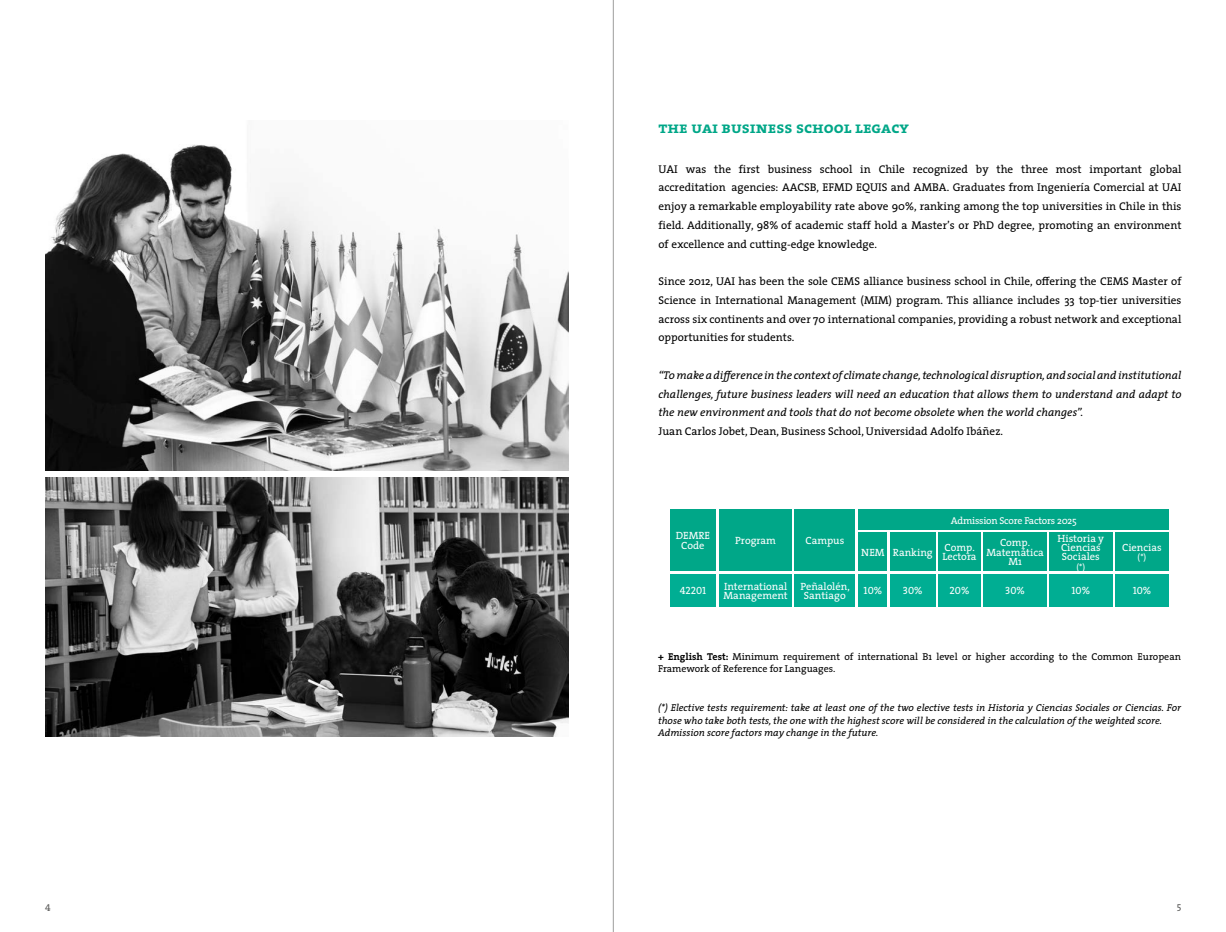
<style>
.page{position:relative;width:1226px;height:932px;background:#fff}
.page>*{position:absolute;margin:0;border:0;box-sizing:border-box;transform-origin:0 0}
.t1{font:16.25px "The Serif Bold Caps";color:#00a788}
.t2{font:11.25px/18.8px "The Serif";color:#000;text-align:justify}
.t3{font:italic 11.25px/18.8px "The Serif";color:#000}
.t4{font:10.5px/9.4px "The Serif";color:#fff;text-align:center}
.t5{font:10.5px "The Serif Regular Caps";color:#fff}
.t6{font:italic 10px/12.5px "The Serif";color:#000}
.t7{font:10px/12.5px "The Serif";color:#000}
.t8{font:10px "The Serif";letter-spacing:-.02em;color:#fff}
.t9{font:10px "The Serif Regular Caps";color:#575756}
.t10{font:8.75px "The Serif";color:#fff}
.s1{font-style:normal}
.s2{font-weight:700}
</style>
<div class="page">
<div style="left:1115px;top:532px;width:54px;height:39px;background:#00a788"></div>
<div style="left:984px;top:532px;width:63px;height:39px;background:#00a788"></div>
<div style="left:1049px;top:532px;width:63px;height:39px;background:#00a788"></div>
<div style="left:938px;top:532px;width:43px;height:39px;background:#00a788"></div>
<div style="left:795px;top:509px;width:60px;height:62px;background:#00a788"></div>
<div style="left:719px;top:509px;width:73px;height:62px;background:#00a788"></div>
<div style="left:670px;top:509px;width:46px;height:62px;background:#00a788"></div>
<div style="left:890px;top:532px;width:45px;height:39px;background:#00a788"></div>
<div style="left:859px;top:532px;width:28px;height:39px;background:#00a788"></div>
<div style="left:859px;top:509px;width:310px;height:21px;background:#00a788"></div>
<div style="left:1115px;top:574px;width:54px;height:33px;background:#00ae93"></div>
<div style="left:984px;top:574px;width:63px;height:33px;background:#00ae93"></div>
<div style="left:1049px;top:574px;width:63px;height:33px;background:#00ae93"></div>
<div style="left:938px;top:574px;width:43px;height:33px;background:#00ae93"></div>
<div style="left:795px;top:574px;width:60px;height:33px;background:#00ae93"></div>
<div style="left:719px;top:574px;width:73px;height:33px;background:#00ae93"></div>
<div style="left:670px;top:574px;width:46px;height:33px;background:#00ae93"></div>
<div style="left:890px;top:574px;width:45px;height:33px;background:#00ae93"></div>
<div style="left:859px;top:574px;width:28px;height:33px;background:#00ae93"></div>
<img style="left:45px;top:144px;width:523px;height:326px">
<img style="left:45px;top:477px;width:523px;height:259px">
<hr style="left:613px;top:0;width:1px;height:932px;background:#9d9d9c">
<p class="t1" style="left:658px;top:114px;width:252px">the uai business school legacy</p>
<p class="t2" style="left:658px;top:159px;width:525px">UAI was the first business school in Chile recognized by the three most important global accreditation agencies: AACSB, EFMD EQUIS and AMBA. Graduates from Ingeniería Comercial at UAI enjoy a remarkable employability rate above 90%, ranking among the top universities in Chile in this field. Additionally, 98% of academic staff hold a Master’s or PhD degree, promoting an environment of excellence and cutting-edge knowledge.</p>
<p class="t2" style="left:658px;top:272px;width:525px">Since 2012, UAI has been the sole CEMS alliance business school in Chile, offering the CEMS Master of Science in International Management (MIM) program. This alliance includes 33 top-tier universities across six continents and over 70 international companies, providing a robust network and exceptional opportunities for students.</p>
<p class="t3" style="left:658px;top:365px;width:525px">“To make a difference in the context of climate change, technological disruption, and social and institutional challenges, future business leaders will need an education that allows them to understand and adapt to the new environment and tools that do not become obsolete when the world changes”.<br><span class="s1">Juan Carlos Jobet, Dean, Business School, Universidad Adolfo Ibáñez.</span></p>
<p class="t8" style="left:951px;top:512px;width:128px">Admission Score Factors 2025</p>
<p class="t4" style="left:676px;top:531px;width:36px">DEMRE</p>
<p class="t4" style="left:681px;top:540px;width:25px">Code</p>
<p class="t4" style="left:735px;top:536px;width:42px">Program</p>
<p class="t4" style="left:806px;top:536px;width:40px">Campus</p>
<p class="t4" style="left:861px;top:547px;width:25px">NEM</p>
<p class="t4" style="left:893px;top:547px;width:41px">Ranking</p>
<p class="t4" style="left:945px;top:542px;width:32px">Comp.</p>
<p class="t4" style="left:942px;top:552px;width:36px">Lectora</p>
<p class="t4" style="left:986px;top:538px;width:59px">Comp.<br>Matemática</p>
<p class="t4" style="left:1008px;top:556px;width:15px">M1</p>
<p class="t4" style="left:1057px;top:533px;width:48px">Historia y</p>
<p class="t4" style="left:1061px;top:542px;width:41px">Ciencias</p>
<p class="t4" style="left:1062px;top:552px;width:39px">Sociales</p>
<p class="t10" style="left:1076px;top:559px;width:10px">(*)</p>
<p class="t4" style="left:1122px;top:542px;width:41px">Ciencias</p>
<p class="t10" style="left:1138px;top:550px;width:10px">(*)</p>
<p class="t4" style="left:800px;top:581px;width:51px">Peñalolén,</p>
<p class="t4" style="left:804px;top:590px;width:43px">Santiago</p>
<p class="t4" style="left:724px;top:581px;width:65px">International</p>
<p class="t4" style="left:724px;top:590px;width:66px">Management</p>
<p class="t5" style="left:680px;top:582px;width:28px">42201</p>
<p class="t5" style="left:864px;top:582px;width:20px">10%</p>
<p class="t5" style="left:903px;top:582px;width:21px">30%</p>
<p class="t5" style="left:950px;top:582px;width:21px">20%</p>
<p class="t5" style="left:1005px;top:582px;width:21px">30%</p>
<p class="t5" style="left:1072px;top:582px;width:20px">10%</p>
<p class="t5" style="left:1133px;top:582px;width:20px">10%</p>
<p class="t7" style="left:658px;top:650px;width:525px"><span class="s2">+ English Test:</span> Minimum requirement of international B1 level or higher according to the Common European<br>Framework of Reference for Languages.</p>
<p class="t6" style="left:658px;top:701px;width:525px">(*) Elective tests requirement: take at least one of the two elective tests in Historia y Ciencias Sociales or Ciencias. For those who take both tests, the one with the highest score will be considered in the calculation of the weighted score.</p>
<p class="t6" style="left:658px;top:726px;width:222px">Admission score factors may change in the future.</p>
<p class="t9" style="left:45px;top:899px;width:7px">4</p>
<p class="t9" style="left:1177px;top:899px;width:6px">5</p>
</div>
